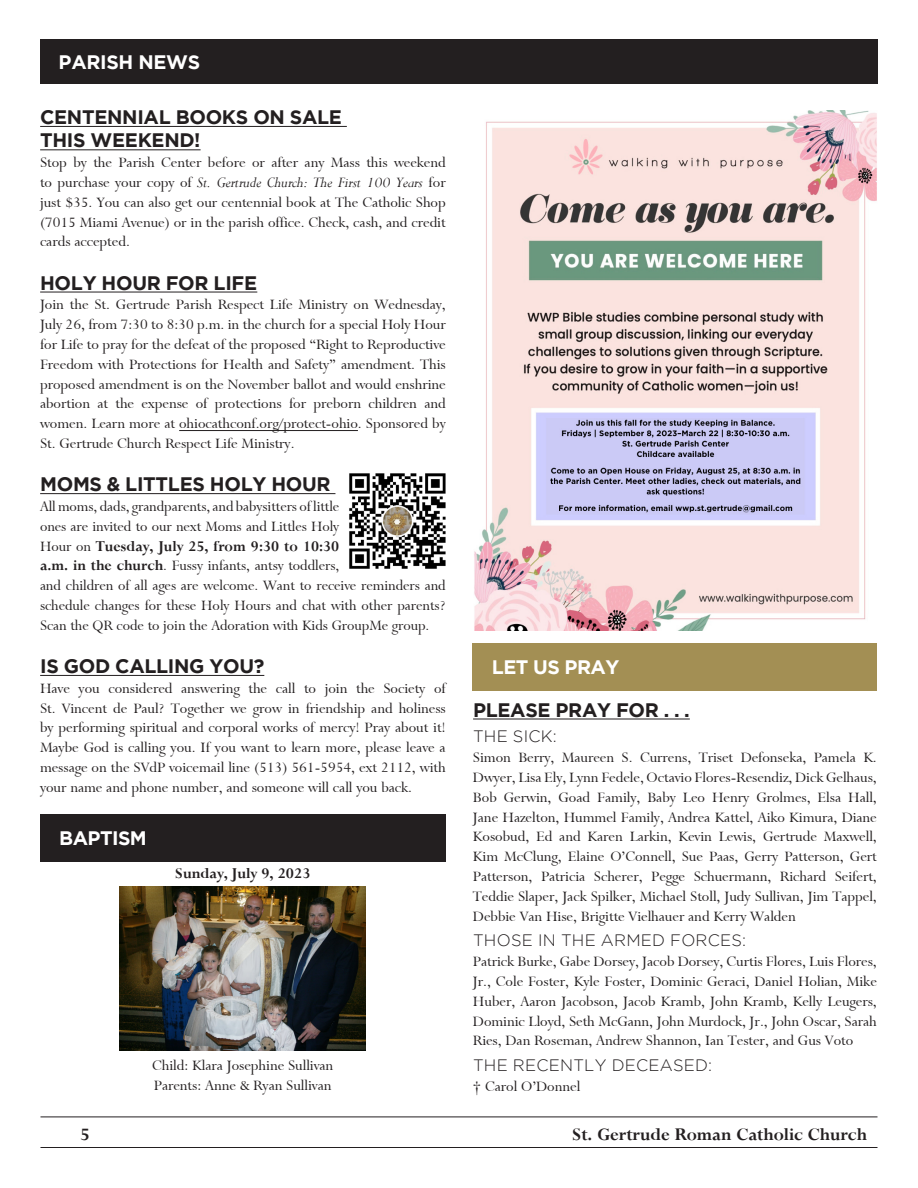
<style>
.page{position:relative;width:918px;height:1188px;background:#fff}
.page>*{position:absolute;margin:0;border:0;box-sizing:border-box;transform-origin:0 0}
.t1{font:700 19.5px "Gotham";letter-spacing:-.015em;color:#231f20}
.t2{font:19.5px "Bronte Bold SWFTE";color:#231f20}
.t3{font:700 19.5px "Gotham";letter-spacing:-.03em;color:#fff}
.t4{font:16.5px/19.8px "Bronte Regular SWFTE";color:#231f20;text-align:justify}
.t5{font:300 16.5px "Gotham";letter-spacing:.015em;color:#231f20}
.t6{font:16.5px "Bronte Bold SWFTE";color:#231f20}
.s1{font-family:"Bronte Italic SWFTE"}
.s2{font-family:"Bronte Bold SWFTE"}
</style>
<div class="page">
<hr style="left:40px;top:1147px;width:838px;height:1px;background:#231f20">
<hr style="left:40px;top:1117px;width:838px;height:1px;background:#231f20">
<img style="left:120px;top:887px;width:246px;height:164px">
<hr style="left:40px;top:126px;width:307px;height:1px;background:#231f20">
<hr style="left:40px;top:150px;width:161px;height:1px;background:#231f20">
<hr style="left:40px;top:292px;width:217px;height:1px;background:#231f20">
<hr style="left:179px;top:430px;width:179px;height:1px;background:#231f20">
<hr style="left:40px;top:493px;width:295px;height:1px;background:#231f20">
<hr style="left:40px;top:675px;width:224px;height:1px;background:#231f20">
<img style="left:474px;top:110px;width:403px;height:520px">
<hr style="left:473px;top:719px;width:217px;height:1px;background:#231f20">
<div style="left:40px;top:40px;width:838px;height:44px;background:#231f20"></div>
<div style="left:40px;top:814px;width:405px;height:48px;background:#231f20"></div>
<div style="left:473px;top:643px;width:404px;height:48px;background:#a38f54"></div>
<img style="left:349px;top:473px;width:97px;height:96px">
<p class="t3" style="left:59px;top:51px;width:143px">PARISH NEWS</p>
<p class="t1" style="left:40px;top:106px;width:303px">CENTENNIAL BOOKS ON SALE</p>
<p class="t1" style="left:40px;top:129px;width:162px">THIS WEEKEND!</p>
<p class="t4" style="left:40px;top:153px;width:407px">Stop by the Parish Center before or after any Mass this weekend to purchase your copy of <span class="s1">St. Gertrude Church: The First 100 Years</span> for just $35. You can also get our centennial book at The Catholic Shop (7015 Miami Avenue) or in the parish office. Check, cash, and credit cards accepted.</p>
<p class="t1" style="left:40px;top:271px;width:219px">HOLY HOUR FOR LIFE</p>
<p class="t4" style="left:40px;top:295px;width:407px">Join the St. Gertrude Parish Respect Life Ministry on Wednesday, July 26, from 7:30 to 8:30 p.m. in the church for a special Holy Hour for Life to pray for the defeat of the proposed “Right to Reproductive Freedom with Protections for Health and Safety” amendment. This proposed amendment is on the November ballot and would enshrine abortion at the expense of protections for preborn children and women. Learn more at ohiocathconf.org/protect-ohio. Sponsored by St. Gertrude Church Respect Life Ministry.</p>
<p class="t1" style="left:40px;top:473px;width:292px">MOMS &amp; LITTLES HOLY HOUR</p>
<p class="t4" style="left:40px;top:497px;width:407px;text-align:left">All moms, dads, grandparents, and babysitters of little<br>ones are invited to our next Moms and Littles Holy<br>Hour on <span class="s2">Tuesday, July 25, from 9:30 to 10:30<br>a.m. in the church</span>. Fussy infants, antsy toddlers,<br>and children of all ages are welcome. Want to receive reminders and schedule changes for these Holy Hours and chat with other parents?<br>Scan the QR code to join the Adoration with Kids GroupMe group.</p>
<p class="t1" style="left:40px;top:655px;width:226px">IS GOD CALLING YOU?</p>
<p class="t4" style="left:40px;top:678px;width:407px">Have you considered answering the call to join the Society of St. Vincent de Paul? Together we grow in friendship and holiness by performing spiritual and corporal works of mercy! Pray about it!<br>Maybe God is calling you. If you want to learn more, please leave a message on the SVdP voicemail line (513) 561-5954, ext 2112, with your name and phone number, and someone will call you back.</p>
<p class="t3" style="left:59px;top:827px;width:89px">BAPTISM</p>
<p class="t6" style="left:175px;top:863px;width:137px">Sunday, July 9, 2023</p>
<p class="t4" style="left:152px;top:1056px;width:183px">Child: Klara Josephine Sullivan</p>
<p class="t4" style="left:154px;top:1076px;width:179px">Parents: Anne &amp; Ryan Sullivan</p>
<p class="t3" style="left:492px;top:656px;width:129px">LET US PRAY</p>
<p class="t1" style="left:473px;top:698px;width:218px">PLEASE PRAY FOR . . .</p>
<p class="t5" style="left:473px;top:728px;width:85px">THE SICK:</p>
<p class="t4" style="left:473px;top:748px;width:405px">Simon Berry, Maureen S. Currens, Triset Defonseka, Pamela K.<br>Dwyer, Lisa Ely, Lynn Fedele, Octavio Flores-Resendiz, Dick Gelhaus, Bob Gerwin, Goad Family, Baby Leo Henry Grolmes, Elsa Hall, Jane Hazelton, Hummel Family, Andrea Kattel, Aiko Kimura, Diane Kosobud, Ed and Karen Larkin, Kevin Lewis, Gertrude Maxwell, Kim McClung, Elaine O’Connell, Sue Paas, Gerry Patterson, Gert Patterson, Patricia Scherer, Pegge Schuermann, Richard Seifert, Teddie Slaper, Jack Spilker, Michael Stoll, Judy Sullivan, Jim Tappel, Debbie Van Hise, Brigitte Vielhauer and Kerry Walden</p>
<p class="t5" style="left:473px;top:932px;width:275px">THOSE IN THE ARMED FORCES:</p>
<p class="t4" style="left:473px;top:952px;width:405px">Patrick Burke, Gabe Dorsey, Jacob Dorsey, Curtis Flores, Luis Flores, Jr., Cole Foster, Kyle Foster, Dominic Geraci, Daniel Holian, Mike Huber, Aaron Jacobson, Jacob Kramb, John Kramb, Kelly Leugers, Dominic Lloyd, Seth McGann, John Murdock, Jr., John Oscar, Sarah Ries, Dan Roseman, Andrew Shannon, Ian Tester, and Gus Voto</p>
<p class="t5" style="left:473px;top:1056px;width:241px">THE RECENTLY DECEASED:</p>
<p class="t4" style="left:473px;top:1076px;width:109px">† Carol O’Donnel</p>
<p class="t2" style="left:80px;top:1123px;width:11px">5</p>
<p class="t2" style="left:572px;top:1123px;width:297px">St. Gertrude Roman Catholic Church</p>
</div>
